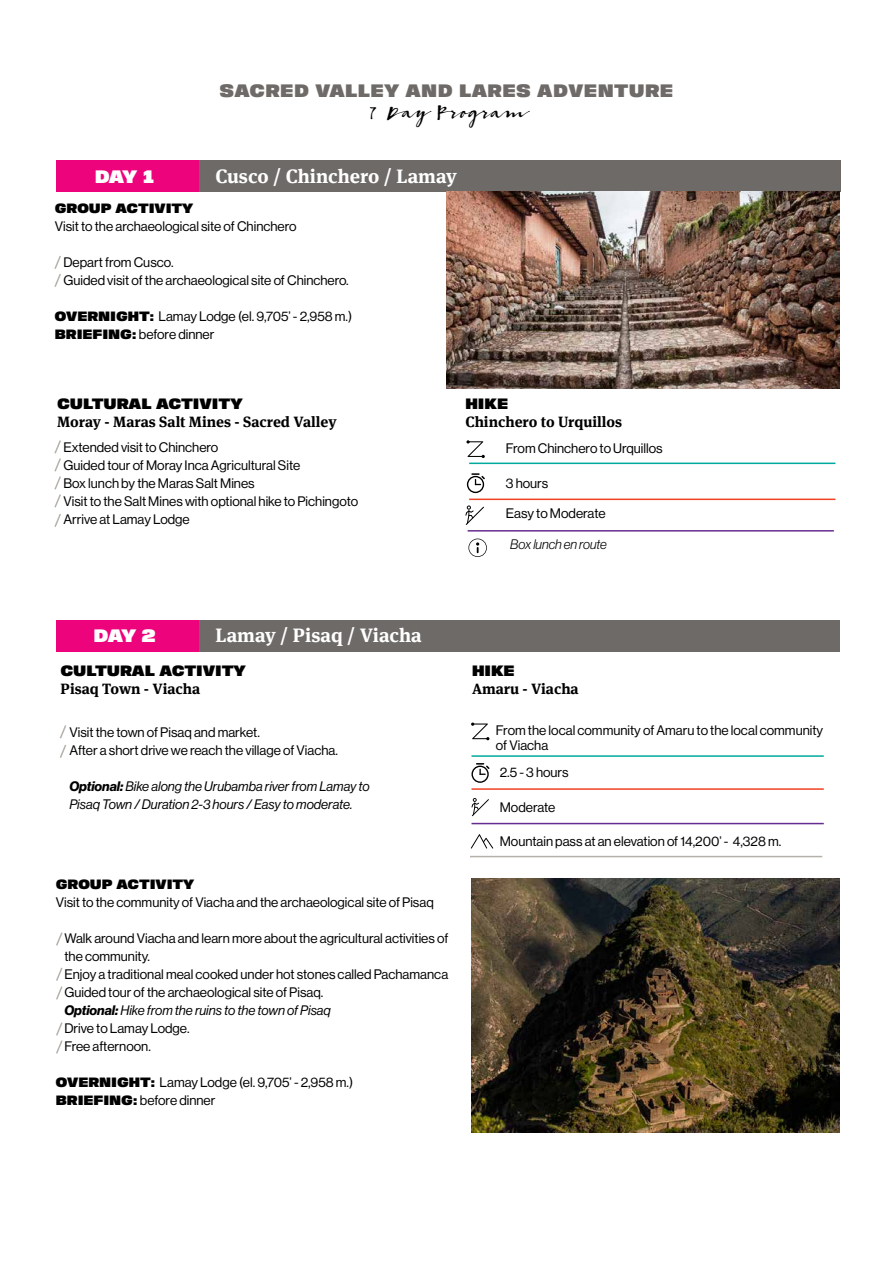
<style>
.page{position:relative;width:893px;height:1263px;background:#fff}
.page>*{position:absolute;margin:0;border:0;box-sizing:border-box;transform-origin:0 0}
.t1{font:700 19.5px "Meta Serif";color:#fff}
.t2{font:18px "ATC Duel V8";letter-spacing:.025em;color:#6e6a68}
.t3{font:18px "ATC Duel V8";letter-spacing:-.065em;color:#fff}
.t4{font:700 15px "Meta Serif";color:#000}
.t5{font:15px "ATC Duel V8";color:#000}
.t6{font:15px "Bambusa Pro Bold";letter-spacing:.025em;color:#000}
.t7{font:13.5px/18px "Haas Grot Disp 55 Roman";color:#000}
.t8{font:italic 13.5px/18px "Haas Grot Disp 56";color:#000}
.t9{font:13.5px "ATC Duel V8";color:#000}
.t10{font:italic 300 13.5px "Haas Grot Disp 46";color:#000}
.s1{font-family:"ATC Duel V8"}
.s2{font-family:"Haas Grot Disp 76";font-weight:700}
</style>
<div class="page">
<div style="left:185px;top:620px;width:655px;height:31px;background:#6e6a68"></div>
<div style="left:56px;top:620px;width:142px;height:31px;background:#ed037c"></div>
<svg style="left:56px;top:932px;width:7px;height:14px"></svg>
<svg style="left:56px;top:967px;width:7px;height:33px"></svg>
<svg style="left:56px;top:1022px;width:7px;height:32px"></svg>
<svg style="left:471px;top:722px;width:18px;height:18px"></svg>
<svg style="left:471px;top:763px;width:18px;height:20px"></svg>
<svg style="left:471px;top:798px;width:18px;height:18px"></svg>
<hr style="left:471px;top:755px;width:353px;height:2px;background:#00a99d">
<hr style="left:471px;top:788px;width:353px;height:2px;background:#ef4123">
<hr style="left:471px;top:823px;width:353px;height:1px;background:#662d91">
<hr style="left:470px;top:856px;width:352px;height:1px;background:#b6b2ab">
<svg style="left:471px;top:834px;width:22px;height:15px"></svg>
<svg style="left:59px;top:725px;width:8px;height:33px"></svg>
<img style="left:471px;top:879px;width:369px;height:253px">
<div style="left:56px;top:160px;width:785px;height:31px;background:#6e6a68"></div>
<div style="left:56px;top:160px;width:142px;height:31px;background:#ed037c"></div>
<svg style="left:54px;top:440px;width:7px;height:87px"></svg>
<svg style="left:54px;top:256px;width:7px;height:31px"></svg>
<svg style="left:466px;top:440px;width:19px;height:18px"></svg>
<svg style="left:467px;top:473px;width:18px;height:20px"></svg>
<svg style="left:465px;top:505px;width:19px;height:20px"></svg>
<hr style="left:469px;top:463px;width:366px;height:1px;background:#00a99d">
<hr style="left:469px;top:499px;width:366px;height:1px;background:#ef4123">
<hr style="left:468px;top:530px;width:366px;height:2px;background:#662d91">
<svg style="left:468px;top:539px;width:19px;height:18px"></svg>
<img style="left:446px;top:191px;width:393px;height:198px">
<h2 class="t2" style="left:220px;top:79px;width:455px">SACRED VALLEY AND LARES ADVENTURE</h2>
<p class="t6" style="left:370px;top:103px;width:154px">7 Day Program</p>
<h2 class="t3" style="left:95px;top:166px;width:61px">DAY 1</h2>
<h1 class="t1" style="left:215px;top:164px;width:243px">Cusco / Chinchero / Lamay</h1>
<p class="t9" style="left:55px;top:200px;width:140px">GROUP ACTIVITY</p>
<p class="t7" style="left:55px;top:217px;width:243px">Visit to the archaeological site of Chinchero</p>
<p class="t7" style="left:63px;top:253px;width:287px">Depart from Cusco.<br>Guided visit of the archaeological site of Chinchero.</p>
<p class="t7" style="left:55px;top:307px;width:299px"><span class="s1">OVERNIGHT:</span> Lamay Lodge (el. 9,705’ - 2,958 m.)<br><span class="s1">BRIEFING:</span> before dinner</p>
<p class="t5" style="left:57px;top:394px;width:187px">CULTURAL ACTIVITY</p>
<p class="t4" style="left:57px;top:413px;width:281px">Moray - Maras Salt Mines - Sacred Valley</p>
<p class="t7" style="left:63px;top:438px;width:296px">Extended visit to Chinchero<br>Guided tour of Moray Inca Agricultural Site<br>Box lunch by the Maras Salt Mines<br>Visit to the Salt Mines with optional hike to Pichingoto Arrive at Lamay Lodge</p>
<p class="t5" style="left:465px;top:394px;width:44px">HIKE</p>
<p class="t4" style="left:465px;top:413px;width:158px">Chinchero to Urquillos</p>
<p class="t7" style="left:506px;top:439px;width:158px">From Chinchero to Urquillos</p>
<p class="t7" style="left:506px;top:475px;width:44px">3 hours</p>
<p class="t7" style="left:506px;top:505px;width:101px">Easy to Moderate</p>
<p class="t10" style="left:510px;top:537px;width:98px">Box lunch en route</p>
<h2 class="t3" style="left:93px;top:624px;width:64px">DAY 2</h2>
<h1 class="t1" style="left:216px;top:623px;width:208px">Lamay / Pisaq / Viacha</h1>
<p class="t5" style="left:61px;top:661px;width:187px">CULTURAL ACTIVITY</p>
<p class="t4" style="left:61px;top:680px;width:141px">Pisaq Town - Viacha</p>
<p class="t7" style="left:69px;top:723px;width:270px">Visit the town of Pisaq and market.<br>After a short drive we reach the village of Viacha.</p>
<p class="t8" style="left:69px;top:777px;width:302px"><span class="s2">Optional:</span> Bike along the Urubamba river from Lamay to<br>Pisaq Town / Duration 2-3 hours / Easy to moderate.</p>
<p class="t9" style="left:56px;top:876px;width:140px">GROUP ACTIVITY</p>
<p class="t7" style="left:56px;top:893px;width:379px">Visit to the community of Viacha and the archaeological site of Pisaq</p>
<p class="t7" style="left:64px;top:929px;width:385px">Walk around Viacha and learn more about the agricultural activities of the community.<br>Enjoy a traditional meal cooked under hot stones called Pachamanca Guided tour of the archaeological site of Pisaq.</p>
<p class="t8" style="left:64px;top:1001px;width:268px"><span class="s2">Optional:</span> Hike from the ruins to the town of Pisaq</p>
<p class="t7" style="left:64px;top:1019px;width:127px">Drive to Lamay Lodge.<br>Free afternoon.</p>
<p class="t7" style="left:56px;top:1073px;width:299px"><span class="s1">OVERNIGHT:</span> Lamay Lodge (el. 9,705’ - 2,958 m.)<br><span class="s1">BRIEFING:</span> before dinner</p>
<p class="t5" style="left:472px;top:661px;width:44px">HIKE</p>
<p class="t4" style="left:472px;top:679px;width:108px">Amaru - Viacha</p>
<p class="t7" style="left:496px;top:723px;width:329px;line-height:15px">From the local community of Amaru to the local community of Viacha</p>
<p class="t7" style="left:500px;top:763px;width:70px">2.5 - 3 hours</p>
<p class="t7" style="left:500px;top:798px;width:57px">Moderate</p>
<p class="t7" style="left:500px;top:832px;width:283px">Mountain pass at an elevation of 14,200’ - 4,328 m.</p>
</div>
